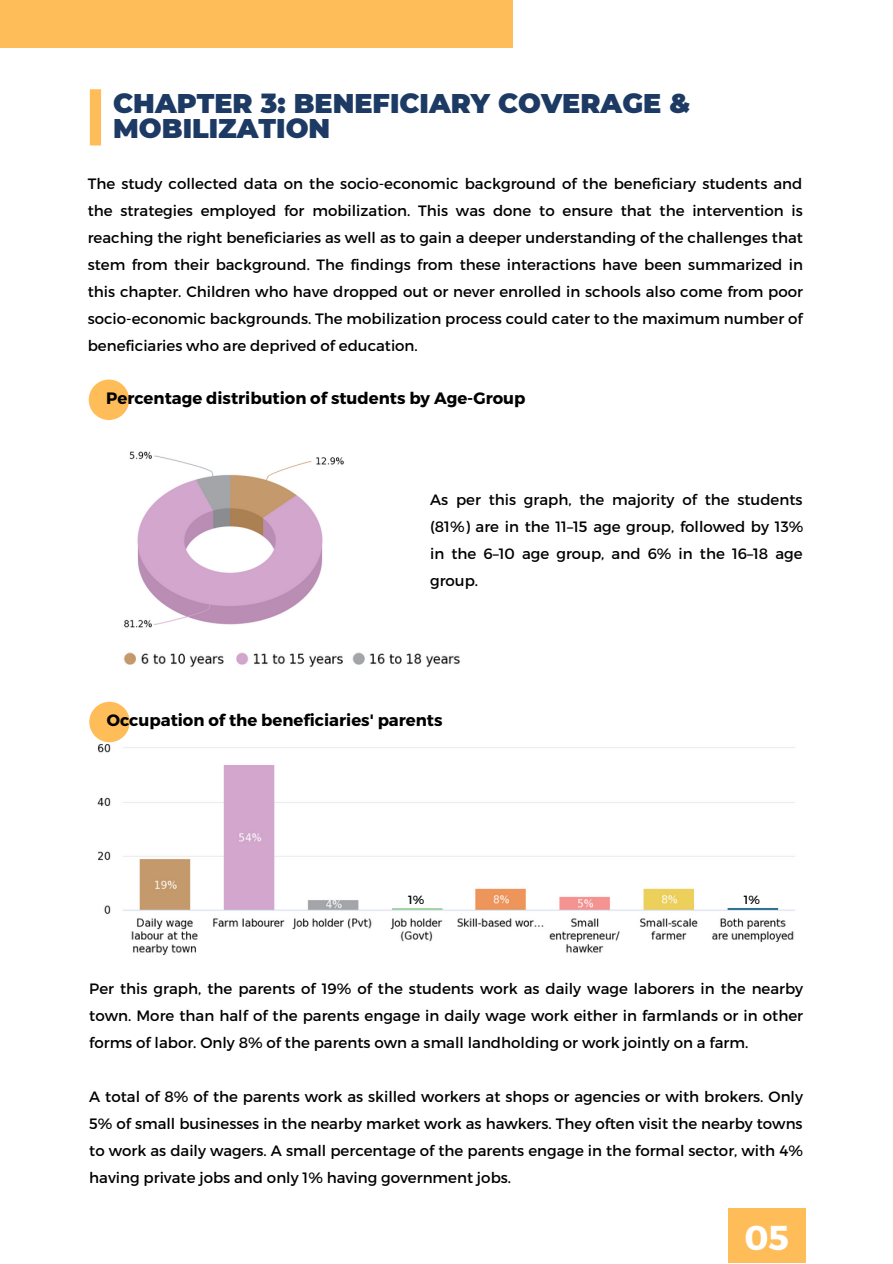
<style>
.page{position:relative;width:893px;height:1264px;background:#fff}
.page>*{position:absolute;margin:0;border:0;box-sizing:border-box;transform-origin:0 0}
.t1{font:700 34.5px "Montserrat";color:#fff}
.t2{font:900 27px/24.8px "Montserrat";color:#1d3a64}
.t3{font:700 16.5px "Montserrat";color:#000}
.t4{font:15px/27px "Montserrat";color:#000;text-align:justify}
.t5{font:11.85px "Montserrat";color:#000}
</style>
<div class="page">
<div style="left:0;top:0;width:512px;height:47px;background:#ffbd59"></div>
<div style="left:727px;top:1207px;width:78px;height:55px;background:#ffbd59"></div>
<img style="left:124px;top:451px;width:220px;height:177px">
<svg style="left:89px;top:379px;width:40px;height:41px"></svg>
<div style="left:90px;top:89px;width:11px;height:56px;background:#ffbd59"></div>
<img style="left:123px;top:652px;width:337px;height:16px">
<img style="left:97px;top:742px;width:698px;height:213px">
<svg style="left:89px;top:701px;width:41px;height:41px"></svg>
<p class="t2" style="left:113px;top:91px;width:578px">CHAPTER 3: BENEFICIARY COVERAGE &amp;<br>MOBILIZATION</p>
<p class="t4" style="left:88px;top:170px;width:716px">The study collected data on the socio-economic background of the beneficiary students and the strategies employed for mobilization. This was done to ensure that the intervention is reaching the right beneficiaries as well as to gain a deeper understanding of the challenges that stem from their background. The findings from these interactions have been summarized in this chapter. Children who have dropped out or never enrolled in schools also come from poor socio-economic backgrounds. The mobilization process could cater to the maximum number of beneficiaries who are deprived of education.</p>
<p class="t3" style="left:106px;top:387px;width:420px">Percentage distribution of students by Age-Group</p>
<p class="t4" style="left:430px;top:485px;width:374px">As per this graph, the majority of the students (81%) are in the 11–15 age group, followed by 13% in the 6–10 age group, and 6% in the 16–18 age group.</p>
<p class="t3" style="left:107px;top:709px;width:337px">Occupation of the beneficiaries' parents</p>
<p class="t5" style="left:408px;top:892px;width:18px">1%</p>
<p class="t5" style="left:743px;top:892px;width:18px">1%</p>
<p class="t4" style="left:89px;top:974px;width:715px">Per this graph, the parents of 19% of the students work as daily wage laborers in the nearby town. More than half of the parents engage in daily wage work either in farmlands or in other forms of labor. Only 8% of the parents own a small landholding or work jointly on a farm.</p>
<p class="t4" style="left:89px;top:1082px;width:715px">A total of 8% of the parents work as skilled workers at shops or agencies or with brokers. Only 5% of small businesses in the nearby market work as hawkers. They often visit the nearby towns to work as daily wagers. A small percentage of the parents engage in the formal sector, with 4% having private jobs and only 1% having government jobs.</p>
<p class="t1" style="left:744px;top:1215px;width:46px">05</p>
</div>
